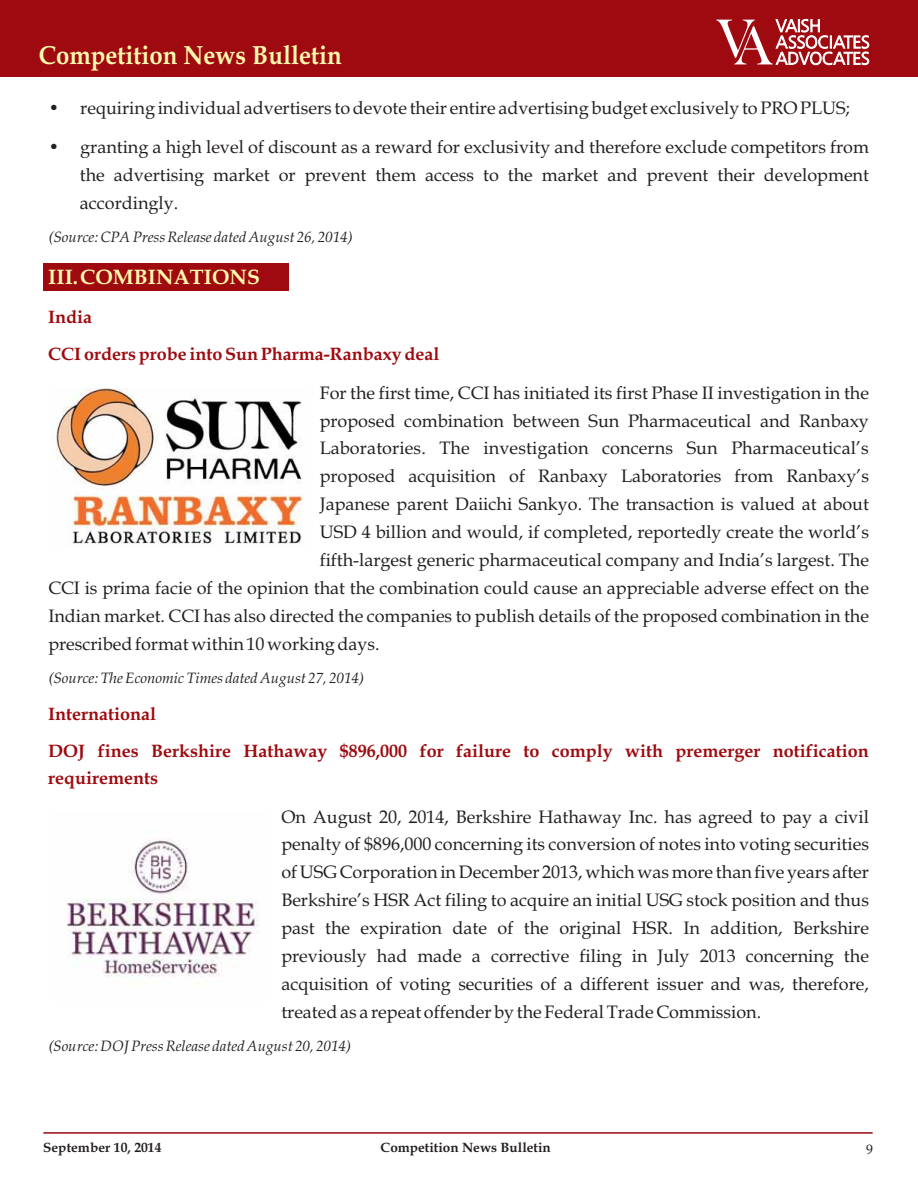
<style>
.page{position:relative;width:918px;height:1188px;background:#fff}
.page>*{position:absolute;margin:0;border:0;box-sizing:border-box;transform-origin:0 0}
.t1{font:700 26.25px "Book Antiqua";color:#fff9ae;scale:.91 1}
.t2{font:700 21px "Book Antiqua";color:#fff9ae}
.t3{font:18px/27.9px "Book Antiqua";color:#231f20;text-align:justify}
.t4{font:700 18px/37.5px "Book Antiqua";color:#9e0a0f}
.t5{font:italic 15px "Book Antiqua";color:#231f20}
.t6{font:700 13.5px "Book Antiqua";color:#231f20}
.t7{font:13.5px "Book Antiqua";color:#231f20}
</style>
<div class="page">
<div style="left:43px;top:264px;width:245px;height:27px;background:#9e0a0f"></div>
<div style="left:0;top:0;width:918px;height:77px;background:#9e0a0f"></div>
<svg style="left:716px;top:19px;width:153px;height:46px"></svg>
<hr style="left:43px;top:1132px;width:830px;height:2px;background:#9e0a0f">
<img style="left:56px;top:388px;width:247px;height:156px">
<img style="left:67px;top:838px;width:192px;height:139px">
<h1 class="t1" style="left:39px;top:45px;width:334px">Competition News Bulletin</h1>
<p class="t3" style="left:48px;top:96px;width:803px">• requiring individual advertisers to devote their entire advertising budget exclusively to PRO PLUS;</p>
<p class="t3" style="left:80px;top:135px;width:791px;text-indent:-32px">• granting a high level of discount as a reward for exclusivity and therefore exclude competitors from the advertising market or prevent them access to the market and prevent their development accordingly.</p>
<p class="t5" style="left:48px;top:232px;width:306px">(Source: CPA Press Release dated August 26, 2014)</p>
<p class="t2" style="left:48px;top:268px;width:213px">III.COMBINATIONS</p>
<p class="t4" style="left:48px;top:300px;width:393px">India<br>CCI orders probe into Sun Pharma-Ranbaxy deal</p>
<p class="t3" style="left:320px;top:381px;width:551px">For the first time, CCI has initiated its first Phase II investigation in the</p>
<p class="t3" style="left:320px;top:409px;width:551px">proposed combination between Sun Pharmaceutical and Ranbaxy</p>
<p class="t3" style="left:320px;top:437px;width:551px">Laboratories. The investigation concerns Sun Pharmaceutical’s</p>
<p class="t3" style="left:320px;top:464px;width:551px">proposed acquisition of Ranbaxy Laboratories from Ranbaxy’s</p>
<p class="t3" style="left:320px;top:492px;width:551px">Japanese parent Daiichi Sankyo. The transaction is valued at about</p>
<p class="t3" style="left:320px;top:520px;width:551px">USD 4 billion and would, if completed, reportedly create the world’s</p>
<p class="t3" style="left:320px;top:548px;width:551px">fifth-largest generic pharmaceutical company and India’s largest. The</p>
<p class="t3" style="left:48px;top:576px;width:822px">CCI is prima facie of the opinion that the combination could cause an appreciable adverse effect on the</p>
<p class="t3" style="left:48px;top:604px;width:822px">Indian market. CCI has also directed the companies to publish details of the proposed combination in the</p>
<p class="t3" style="left:48px;top:632px;width:333px">prescribed format within 10 working days.</p>
<p class="t5" style="left:48px;top:672px;width:317px">(Source: The Economic Times dated August 27, 2014)</p>
<p class="t4" style="left:48px;top:697px;width:822px">International<br>DOJ fines Berkshire Hathaway $896,000 for failure to comply with premerger notification</p>
<p class="t4" style="left:48px;top:761px;width:111px">requirements</p>
<p class="t3" style="left:281px;top:805px;width:589px">On August 20, 2014, Berkshire Hathaway Inc. has agreed to pay a civil penalty of $896,000 concerning its conversion of notes into voting securities of USG Corporation in December 2013, which was more than five years after Berkshire’s HSR Act filing to acquire an initial USG stock position and thus past the expiration date of the original HSR. In addition, Berkshire previously had made a corrective filing in July 2013 concerning the acquisition of voting securities of a different issuer and was, therefore, treated as a repeat offender by the Federal Trade Commission.</p>
<p class="t5" style="left:48px;top:1040px;width:304px">(Source: DOJ Press Release dated August 20, 2014)</p>
<p class="t6" style="left:43px;top:1142px;width:120px">September 10, 2014</p>
<p class="t6" style="left:381px;top:1142px;width:172px">Competition News Bulletin</p>
<p class="t7" style="left:866px;top:1145px;width:8px">9</p>
</div>
